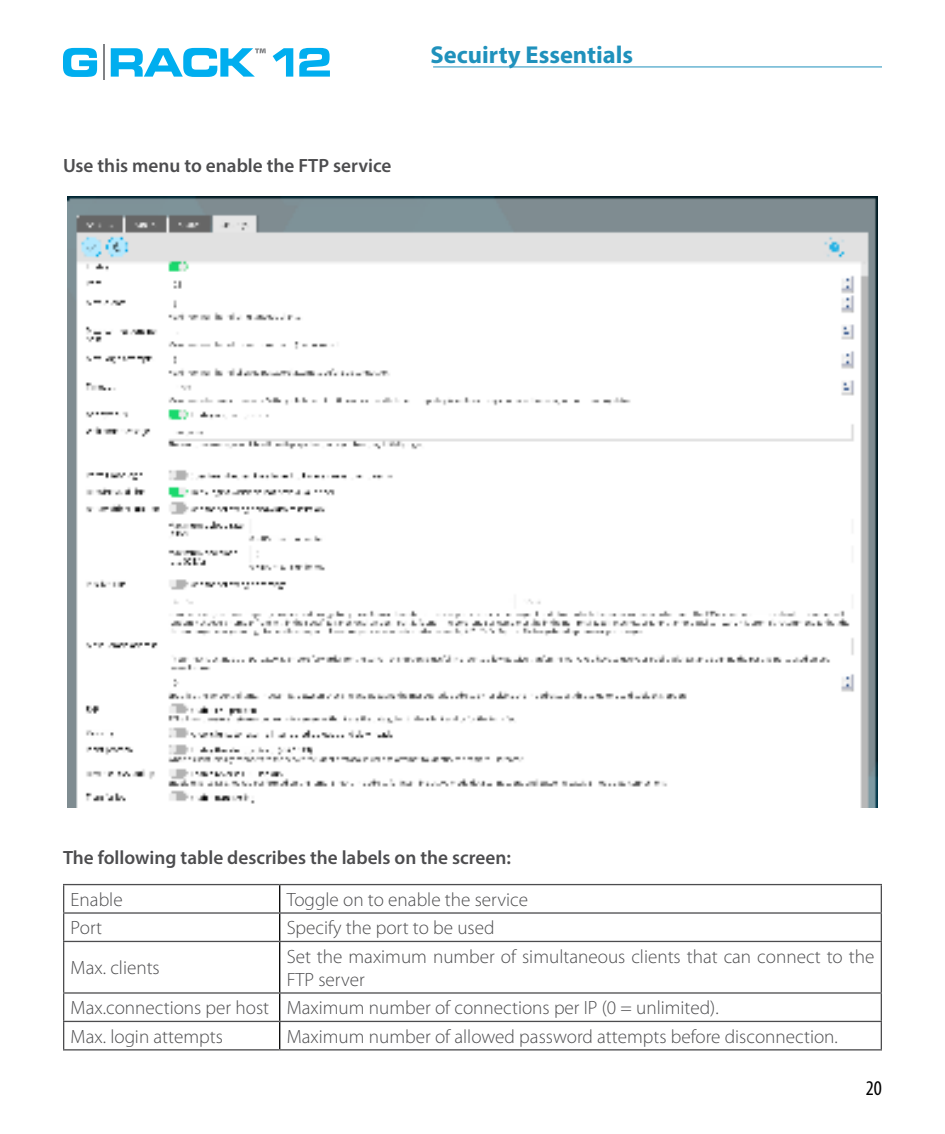
<style>
.page{position:relative;width:945px;height:1134px;background:#fff}
.page>*{position:absolute;margin:0;border:0;box-sizing:border-box;transform-origin:0 0}
.t1{font:700 24.5px "Myriad Pro";color:#1f91bc}
.t2{font:condensed 21px "Myriad Pro";color:#000}
.t3{font:300 19.25px/23.1px "Myriad Pro";color:#4d4d4f}
.t4{font:600 19.25px "Myriad Pro";color:#4d4d4f}
</style>
<div class="page">
<hr style="left:433px;top:66px;width:449px;height:1px;background:#1f91bc">
<svg style="left:63px;top:48px;width:34px;height:29px"></svg>
<svg style="left:273px;top:48px;width:20px;height:29px"></svg>
<svg style="left:299px;top:48px;width:31px;height:29px"></svg>
<svg style="left:111px;top:48px;width:155px;height:29px"></svg>
<hr style="left:103px;top:45px;width:1px;height:35px;background:#808285">
<img style="left:67px;top:197px;width:811px;height:610px">
<hr style="left:63px;top:884px;width:217px;height:1px;background:#4d4d4f">
<hr style="left:280px;top:884px;width:602px;height:1px;background:#4d4d4f">
<hr style="left:63px;top:912px;width:217px;height:2px;background:#4d4d4f">
<svg style="left:63px;top:885px;width:1px;height:56px"></svg>
<hr style="left:280px;top:912px;width:602px;height:2px;background:#4d4d4f">
<svg style="left:881px;top:885px;width:1px;height:56px"></svg>
<hr style="left:63px;top:941px;width:217px;height:1px;background:#4d4d4f">
<hr style="left:63px;top:942px;width:1px;height:50px;background:#4d4d4f">
<hr style="left:280px;top:941px;width:602px;height:1px;background:#4d4d4f">
<hr style="left:881px;top:942px;width:1px;height:50px;background:#4d4d4f">
<hr style="left:63px;top:992px;width:217px;height:2px;background:#4d4d4f">
<hr style="left:280px;top:992px;width:602px;height:2px;background:#4d4d4f">
<hr style="left:63px;top:1021px;width:217px;height:1px;background:#4d4d4f">
<svg style="left:63px;top:994px;width:1px;height:55px"></svg>
<hr style="left:280px;top:1021px;width:602px;height:1px;background:#4d4d4f">
<svg style="left:881px;top:994px;width:1px;height:55px"></svg>
<svg style="left:279px;top:885px;width:1px;height:56px"></svg>
<hr style="left:279px;top:942px;width:1px;height:50px;background:#000">
<svg style="left:279px;top:994px;width:1px;height:55px"></svg>
<hr style="left:63px;top:1049px;width:217px;height:2px;background:#4d4d4f">
<hr style="left:280px;top:1049px;width:602px;height:2px;background:#4d4d4f">
<p class="t4" style="left:63px;top:153px;width:330px">Use this menu to enable the FTP service</p>
<p class="t1" style="left:430px;top:39px;width:204px">Secuirty Essentials</p>
<p class="t4" style="left:63px;top:845px;width:449px">The following table describes the labels on the screen:</p>
<p class="t3" style="left:71px;top:888px;width:54px">Enable</p>
<p class="t3" style="left:287px;top:888px;width:243px">Toggle on to enable the service</p>
<p class="t3" style="left:71px;top:916px;width:33px">Port</p>
<p class="t3" style="left:287px;top:916px;width:209px">Specify the port to be used</p>
<p class="t3" style="left:71px;top:956px;width:91px">Max. clients</p>
<p class="t3" style="left:287px;top:945px;width:589px">Set the maximum number of simultaneous clients that can connect to the<br>FTP server</p>
<p class="t3" style="left:71px;top:994px;width:650px;line-height:28.3px">Max.connections per host Maximum number of connections per IP (0 = unlimited).<br>Max. login attempts</p>
<p class="t3" style="left:287px;top:1025px;width:553px">Maximum number of allowed password attempts before disconnection.</p>
<p class="t2" style="left:866px;top:1076px;width:18px">20</p>
</div>
